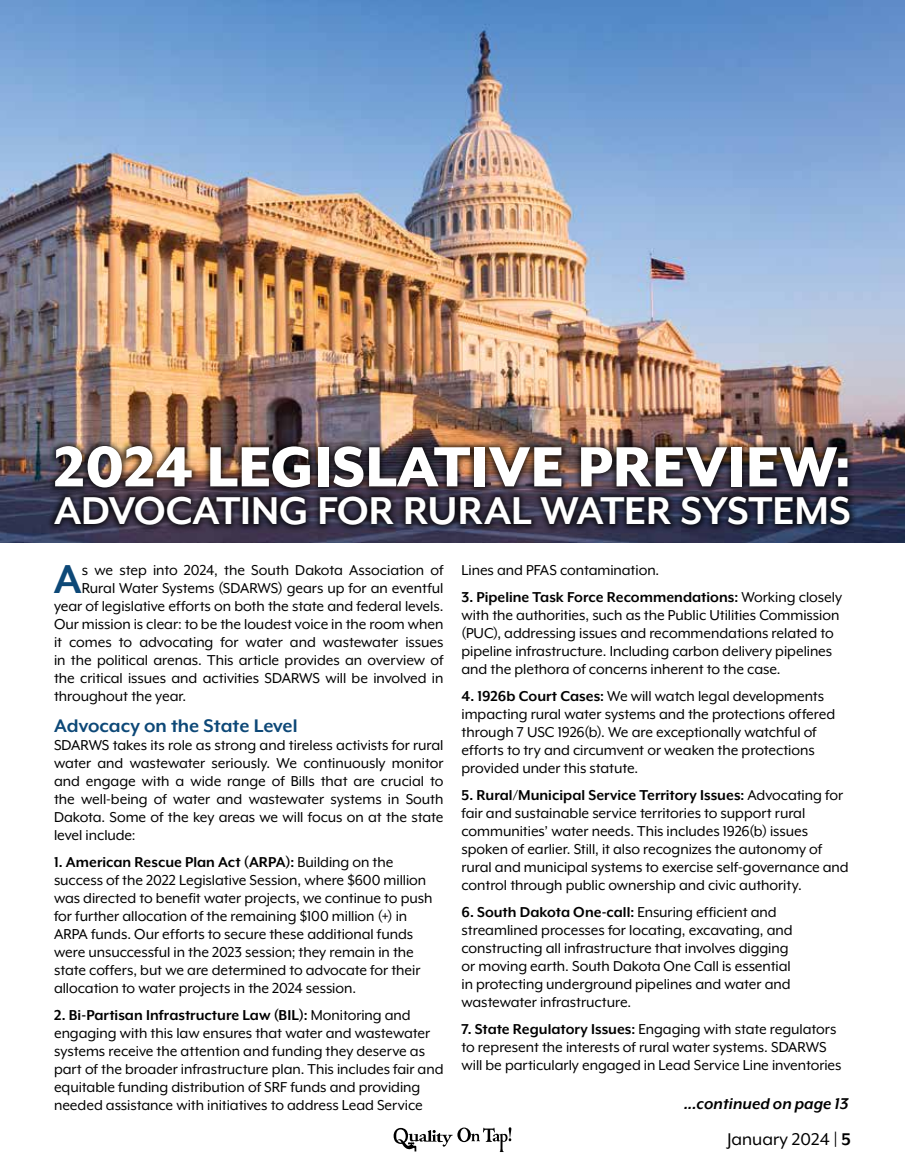
<style>
.page{position:relative;width:905px;height:1168px;background:#fff}
.page>*{position:absolute;margin:0;border:0;box-sizing:border-box;transform-origin:0 0}
.t1{font:800 65.1px "Mr Eaves XL Mod OT";color:#fff}
.t2{font:700 46.5px "Mr Eaves XL Mod OT";color:#0d4877}
.t3{font:700 44.7px "Mr Eaves XL Mod OT";letter-spacing:-.005em;color:#fff}
.t4{font:700 21px "Mr Eaves XL Mod OT";color:#0d4877}
.t5{font:19.5px "Mr Eaves XL Mod OT";color:#000}
.t6{font:italic 700 18px "Mr Eaves XL Mod OT";color:#000}
.t7{font:16.5px/18px "Mr Eaves XL Mod OT";letter-spacing:-.005em;color:#000}
.s1{font-weight:700}
</style>
<div class="page">
<img style="left:0;top:0;width:904px;height:542px">
<svg style="left:393px;top:1127px;width:118px;height:25px"></svg>
<div style="left:46px;top:489px;width:811px;height:43px;background:#000;opacity:.75"></div>
<div style="left:47px;top:439px;width:808px;height:56px;background:#000;opacity:.75"></div>
<h1 class="t1" style="left:54px;top:430px;width:798px">2024 LEGISLATIVE PREVIEW:</h1>
<h3 class="t3" style="left:54px;top:486px;width:798px">ADVOCATING FOR RURAL WATER SYSTEMS</h3>
<h2 class="t2" style="left:54px;top:553px;width:29px">A</h2>
<p class="t7" style="left:82px;top:561px;width:363px">s we step into 2024, the South Dakota Association of</p>
<p class="t7" style="left:82px;top:579px;width:363px">Rural Water Systems (SDARWS) gears up for an eventful</p>
<p class="t7" style="left:54px;top:597px;width:391px">year of legislative efforts on both the state and federal levels.</p>
<p class="t7" style="left:54px;top:615px;width:391px">Our mission is clear: to be the loudest voice in the room when</p>
<p class="t7" style="left:54px;top:633px;width:391px">it comes to advocating for water and wastewater issues</p>
<p class="t7" style="left:54px;top:651px;width:391px">in the political arenas. This article provides an overview of</p>
<p class="t7" style="left:54px;top:669px;width:391px">the critical issues and activities SDARWS will be involved in</p>
<p class="t7" style="left:54px;top:687px;width:134px">throughout the year.</p>
<p class="t4" style="left:54px;top:714px;width:245px">Advocacy on the State Level</p>
<p class="t7" style="left:54px;top:736px;width:391px;text-align:justify">SDARWS takes its role as strong and tireless activists for rural water and wastewater seriously. We continuously monitor and engage with a wide range of Bills that are crucial to the well-being of water and wastewater systems in South Dakota. Some of the key areas we will focus on at the state level include:</p>
<p class="t7" style="left:54px;top:853px;width:380px"><span class="s1">1. American Rescue Plan Act (ARPA):</span> Building on the success of the 2022 Legislative Session, where $600 million was directed to benefit water projects, we continue to push for further allocation of the remaining $100 million (+) in ARPA funds. Our efforts to secure these additional funds were unsuccessful in the 2023 session; they remain in the state coffers, but we are determined to advocate for their allocation to water projects in the 2024 session.</p>
<p class="t7" style="left:54px;top:1006px;width:391px"><span class="s1">2. Bi-Partisan Infrastructure Law (BIL):</span> Monitoring and engaging with this law ensures that water and wastewater systems receive the attention and funding they deserve as part of the broader infrastructure plan. This includes fair and equitable funding distribution of SRF funds and providing needed assistance with initiatives to address Lead Service</p>
<p class="t7" style="left:461px;top:561px;width:199px">Lines and PFAS contamination.</p>
<p class="t7" style="left:461px;top:588px;width:382px"><span class="s1">3. Pipeline Task Force Recommendations:</span> Working closely with the authorities, such as the Public Utilities Commission (PUC), addressing issues and recommendations related to pipeline infrastructure. Including carbon delivery pipelines and the plethora of concerns inherent to the case.</p>
<p class="t7" style="left:461px;top:687px;width:375px"><span class="s1">4. 1926b Court Cases:</span> We will watch legal developments impacting rural water systems and the protections offered through 7 USC 1926(b). We are exceptionally watchful of efforts to try and circumvent or weaken the protections provided under this statute.</p>
<p class="t7" style="left:461px;top:786px;width:389px"><span class="s1">5. Rural/Municipal Service Territory Issues:</span> Advocating for fair and sustainable service territories to support rural communities’ water needs. This includes 1926(b) issues spoken of earlier. Still, it also recognizes the autonomy of rural and municipal systems to exercise self-governance and control through public ownership and civic authority.</p>
<p class="t7" style="left:461px;top:903px;width:332px"><span class="s1">6. South Dakota One-call:</span> Ensuring efficient and streamlined processes for locating, excavating, and constructing all infrastructure that involves digging or moving earth. South Dakota One Call is essential in protecting underground pipelines and water and wastewater infrastructure.</p>
<p class="t7" style="left:461px;top:1019px;width:381px"><span class="s1">7. State Regulatory Issues:</span> Engaging with state regulators to represent the interests of rural water systems. SDARWS will be particularly engaged in Lead Service Line inventories</p>
<p class="t6" style="left:684px;top:1095px;width:166px">...continued on page 13</p>
<p class="t5" style="left:727px;top:1129px;width:125px">January 2024 | <span class="s1">5</span></p>
</div>
